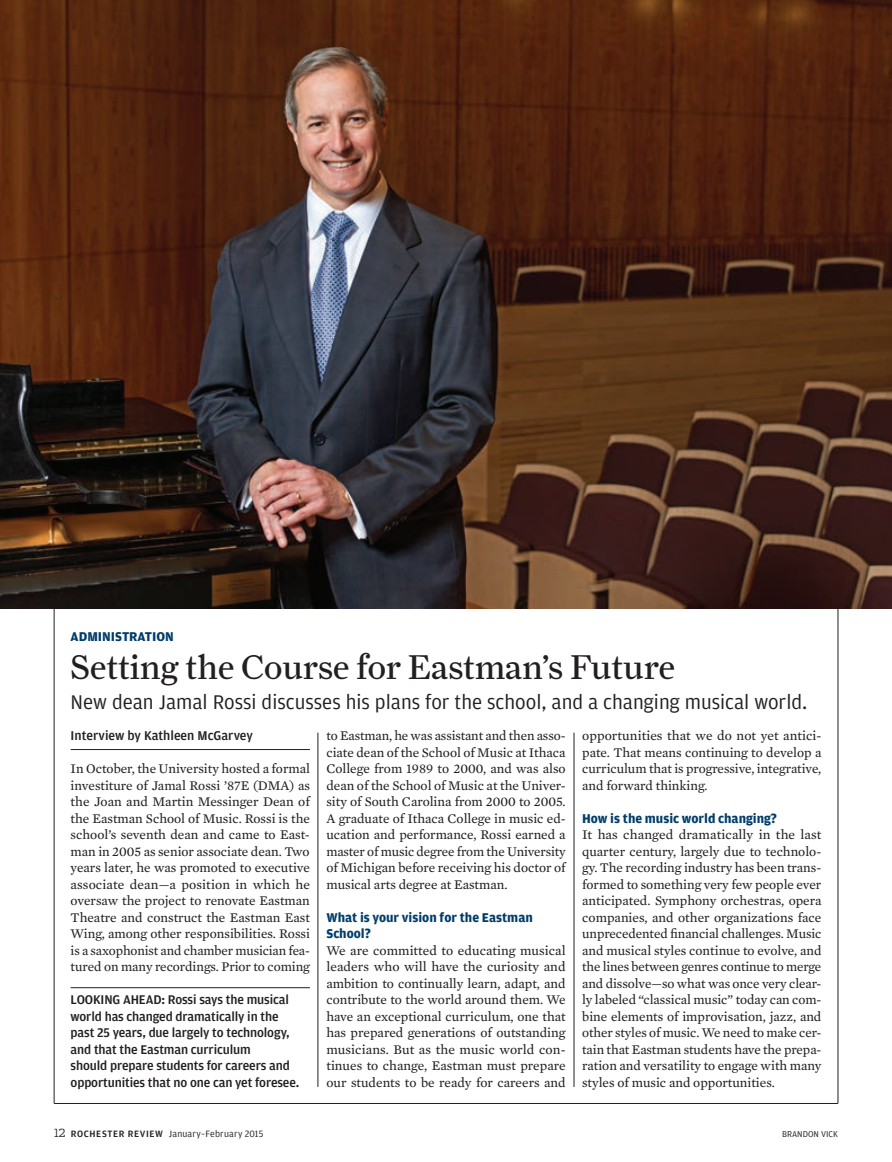
<style>
.page{position:relative;width:892px;height:1162px;background:#fff}
.page>*{position:absolute;margin:0;border:0;box-sizing:border-box;transform-origin:0 0}
.t1{font:34.5px "Farnham Display";color:#231f20}
.t2{font:21px "Amplitude";color:#231f20}
.t3{font:13.5px/16.5px "Mercury Text G2";color:#231f20;text-align:justify}
.t4{font:500 13.5px "Amplitude";color:#231f20}
.t5{font:700 13.5px "Amplitude";color:#003d6a}
.t6{font:500 13.35px/16.5px "Amplitude";letter-spacing:-.01em;color:#231f20}
.t7{font:9.75px "Amplitude";letter-spacing:.015em;color:#231f20}
.t8{font:9px "Amplitude";color:#231f20}
.s1{font-family:"Amplitude";font-weight:700;color:#003d6a}
.s2{font-family:"Dispatch";font-weight:300;font-size:11.25px}
.s3{font-weight:500}
</style>
<div class="page">
<hr style="left:54px;top:0;width:1px;height:1102px;background:#231f20">
<hr style="left:54px;top:1102px;width:783px;height:1px;background:#231f20">
<hr style="left:837px;top:54px;width:1px;height:1048px;background:#231f20">
<hr style="left:317px;top:732px;width:1px;height:354px;background:#231f20">
<hr style="left:573px;top:732px;width:1px;height:354px;background:#231f20">
<hr style="left:71px;top:749px;width:239px;height:1px;background:#231f20">
<img style="left:0;top:0;width:891px;height:608px">
<hr style="left:71px;top:987px;width:239px;height:1px;background:#231f20">
<p class="t5" style="left:71px;top:629px;width:105px">ADMINISTRATION</p>
<p class="t1" style="left:71px;top:646px;width:605px">Setting the Course for Eastman’s Future</p>
<p class="t2" style="left:71px;top:689px;width:737px">New dean Jamal Rossi discusses his plans for the school, and a changing musical world.</p>
<p class="t4" style="left:71px;top:728px;width:184px">Interview by Kathleen McGarvey</p>
<p class="t3" style="left:71px;top:759px;width:241px">In October, the University hosted a formal investiture of Jamal Rossi ’87E (DMA) as the Joan and Martin Messinger Dean of the Eastman School of Music. Rossi is the school’s seventh dean and came to East&shy;man in 2005 as senior associate dean. Two years later, he was promoted to executive associate dean—a position in which he oversaw the project to renovate Eastman Theatre and construct the Eastman East Wing, among other responsibilities. Rossi is a saxophonist and chamber musician fea&shy;tured on many recordings. Prior to coming</p>
<p class="t3" style="left:326px;top:726px;width:241px">to Eastman, he was assistant and then asso&shy;ciate dean of the School of Music at Ithaca College from 1989 to 2000, and was also dean of the School of Music at the Univer&shy;sity of South Carolina from 2000 to 2005.<br>A graduate of Ithaca College in music ed&shy;ucation and performance, Rossi earned a master of music degree from the University of Michigan before receiving his doctor of musical arts degree at Eastman.</p>
<p class="t3" style="left:326px;top:908px;width:241px;text-align:left"><span class="s1">What is your vision for the Eastman School?<br></span>We are committed to educating musical leaders who will have the curiosity and ambition to continually learn, adapt, and contribute to the world around them. We have an exceptional curriculum, one that has prepared generations of outstanding musicians. But as the music world con&shy;tinues to change, Eastman must prepare our students to be ready for careers and</p>
<p class="t3" style="left:582px;top:726px;width:241px">opportunities that we do not yet antici&shy;pate. That means continuing to develop a curriculum that is progressive, integrative, and forward thinking.</p>
<p class="t3" style="left:582px;top:809px;width:241px;text-align:left"><span class="s1">How is the music world changing?<br></span>It has changed dramatically in the last quarter century, largely due to technolo&shy;gy. The recording industry has been trans&shy;formed to something very few people ever anticipated. Symphony orchestras, opera companies, and other organizations face unprecedented financial challenges. Music and musical styles continue to evolve, and the lines between genres continue to merge and dissolve—so what was once very clear&shy;ly labeled “classical music” today can com&shy;bine elements of improvisation, jazz, and other styles of music. We need to make cer&shy;tain that Eastman students have the prepa&shy;ration and versatility to engage with many styles of music and opportunities.</p>
<p class="t6" style="left:71px;top:991px;width:230px">LOOKING AHEAD: Rossi says the musical world has changed dramatically in the past 25 years, due largely to technology, and that the Eastman curriculum<br>should prepare students for careers and opportunities that no one can yet foresee.</p>
<p class="t7" style="left:54px;top:1127px;width:211px"><span class="s2">12</span> <span class="s3">ROCHESTER REVIEW</span> January–February 2015</p>
<p class="t8" style="left:781px;top:1128px;width:57px">BRANDON VICK</p>
</div>
